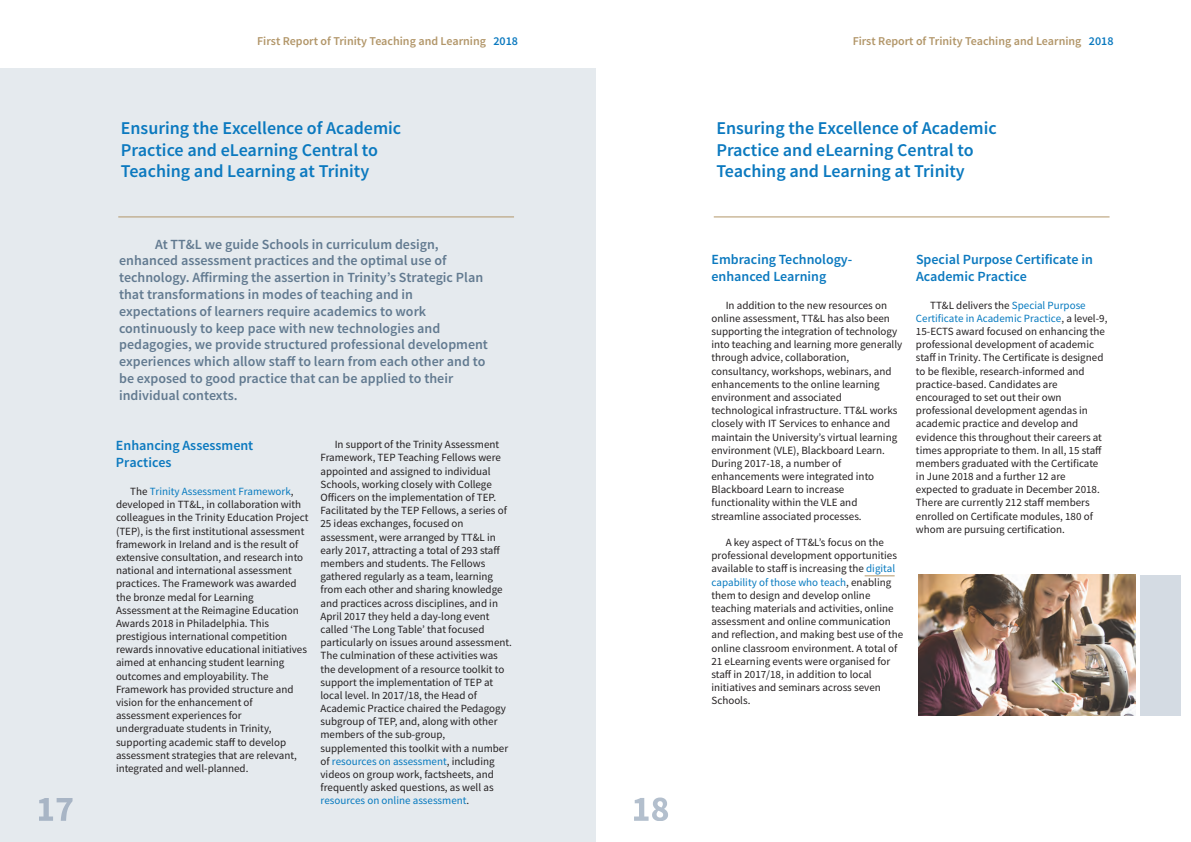
<style>
.page{position:relative;width:1191px;height:842px;background:#fff}
.page>*{position:absolute;margin:0;border:0;box-sizing:border-box;transform-origin:0 0}
.t1{font:600 18px/21.6px "Source Sans Pro";color:#0b79bf}
.t2{font:600 14px/16.8px "Source Sans Pro";color:#627a90}
.t3{font:600 14px/16.8px "Source Sans Pro";color:#0b79bf}
.t4{font:600 12px "Source Sans Pro";color:#b29669}
.t5{font:11px/13.2px "Source Sans Pro";color:#231f20}
.s1{color:#0b79bf}
.s2{color:#0579bf}
</style>
<div class="page">
<div style="left:0;top:68px;width:595px;height:774px;background:#e5eaee"></div>
<svg style="left:39px;top:798px;width:34px;height:23px"></svg>
<hr style="left:118px;top:217px;width:396px;height:1px;background:#b29669">
<svg style="left:634px;top:797px;width:34px;height:24px"></svg>
<hr style="left:714px;top:217px;width:395px;height:1px;background:#b29669">
<img style="left:918px;top:575px;width:217px;height:141px">
<div style="left:1140px;top:575px;width:40px;height:141px;background:#d4dbe3"></div>
<hr style="left:864px;top:576px;width:30px;height:1px;background:#b29669">
<p class="t4" style="left:257px;top:33px;width:262px">First Report of Trinity Teaching and Learning <span class="s1">2018</span></p>
<h1 class="t1" style="left:121px;top:118px;width:282px">Ensuring the Excellence of Academic<br>Practice and eLearning Central to<br>Teaching and Learning at Trinity</h1>
<p class="t2" style="left:119px;top:236px;width:370px;text-indent:36px">At TT&amp;L we guide Schools in curriculum design, enhanced assessment practices and the optimal use of technology. Affirming the assertion in Trinity’s Strategic Plan that transformations in modes of teaching and in expectations of learners require academics to work continuously to keep pace with new technologies and pedagogies, we provide structured professional development experiences which allow staff to learn from each other and to be exposed to good practice that can be applied to their individual contexts.</p>
<p class="t3" style="left:116px;top:438px;width:139px">Enhancing Assessment<br>Practices</p>
<p class="t5" style="left:116px;top:485px;width:194px;text-indent:14px">The <span class="s2">Trinity Assessment Framework</span>, developed in TT&amp;L, in collaboration with colleagues in the Trinity Education Project (TEP), is the first institutional assessment framework in Ireland and is the result of extensive consultation, and research into national and international assessment practices. The Framework was awarded the bronze medal for Learning Assessment at the Reimagine Education Awards 2018 in Philadelphia. This prestigious international competition rewards innovative educational initiatives aimed at enhancing student learning outcomes and employability. The Framework has provided structure and vision for the enhancement of assessment experiences for undergraduate students in Trinity, supporting academic staff to develop assessment strategies that are relevant, integrated and well-planned.</p>
<p class="t5" style="left:320px;top:438px;width:193px;text-indent:14px">In support of the Trinity Assessment Framework, TEP Teaching Fellows were appointed and assigned to individual Schools, working closely with College Officers on the implementation of TEP.<br>Facilitated by the TEP Fellows, a series of 25 ideas exchanges, focused on assessment, were arranged by TT&amp;L in early 2017, attracting a total of 293 staff members and students. The Fellows gathered regularly as a team, learning from each other and sharing knowledge and practices across disciplines, and in April 2017 they held a day-long event called ‘The Long Table’ that focused particularly on issues around assessment.<br>The culmination of these activities was the development of a resource toolkit to support the implementation of TEP at local level. In 2017/18, the Head of Academic Practice chaired the Pedagogy subgroup of TEP, and, along with other members of the sub-group, supplemented this toolkit with a number of <span class="s2">resources on assessment</span>, including videos on group work, factsheets, and frequently asked questions, as well as <span class="s2">resources on online assessment</span>.</p>
<p class="t4" style="left:852px;top:33px;width:262px">First Report of Trinity Teaching and Learning <span class="s1">2018</span></p>
<h1 class="t1" style="left:716px;top:118px;width:282px">Ensuring the Excellence of Academic<br>Practice and eLearning Central to<br>Teaching and Learning at Trinity</h1>
<p class="t3" style="left:711px;top:251px;width:142px">Embracing Technology&shy;enhanced Learning</p>
<p class="t5" style="left:711px;top:298px;width:192px;text-indent:14px">In addition to the new resources on online assessment, TT&amp;L has also been supporting the integration of technology into teaching and learning more generally through advice, collaboration, consultancy, workshops, webinars, and enhancements to the online learning environment and associated technological infrastructure. TT&amp;L works closely with IT Services to enhance and maintain the University’s virtual learning environment (VLE), Blackboard Learn.<br>During 2017-18, a number of enhancements were integrated into Blackboard Learn to increase functionality within the VLE and streamline associated processes.</p>
<p class="t5" style="left:711px;top:536px;width:193px;text-indent:14px">A key aspect of TT&amp;L’s focus on the professional development opportunities available to staff is increasing the <span class="s2">digital capability of those who teach</span>, enabling them to design and develop online teaching materials and activities, online assessment and online communication and reflection, and making best use of the online classroom environment. A total of 21 eLearning events were organised for staff in 2017/18, in addition to local initiatives and seminars across seven Schools.</p>
<p class="t3" style="left:916px;top:251px;width:178px">Special Purpose Certificate in<br>Academic Practice</p>
<p class="t5" style="left:916px;top:298px;width:193px;text-indent:14px">TT&amp;L delivers the <span class="s2">Special Purpose Certificate in Academic Practice</span>, a level-9, 15-ECTS award focused on enhancing the professional development of academic staff in Trinity. The Certificate is designed to be flexible, research-informed and practice-based. Candidates are encouraged to set out their own professional development agendas in academic practice and develop and evidence this throughout their careers at times appropriate to them. In all, 15 staff members graduated with the Certificate in June 2018 and a further 12 are expected to graduate in December 2018.<br>There are currently 212 staff members enrolled on Certificate modules, 180 of whom are pursuing certification.</p>
</div>
